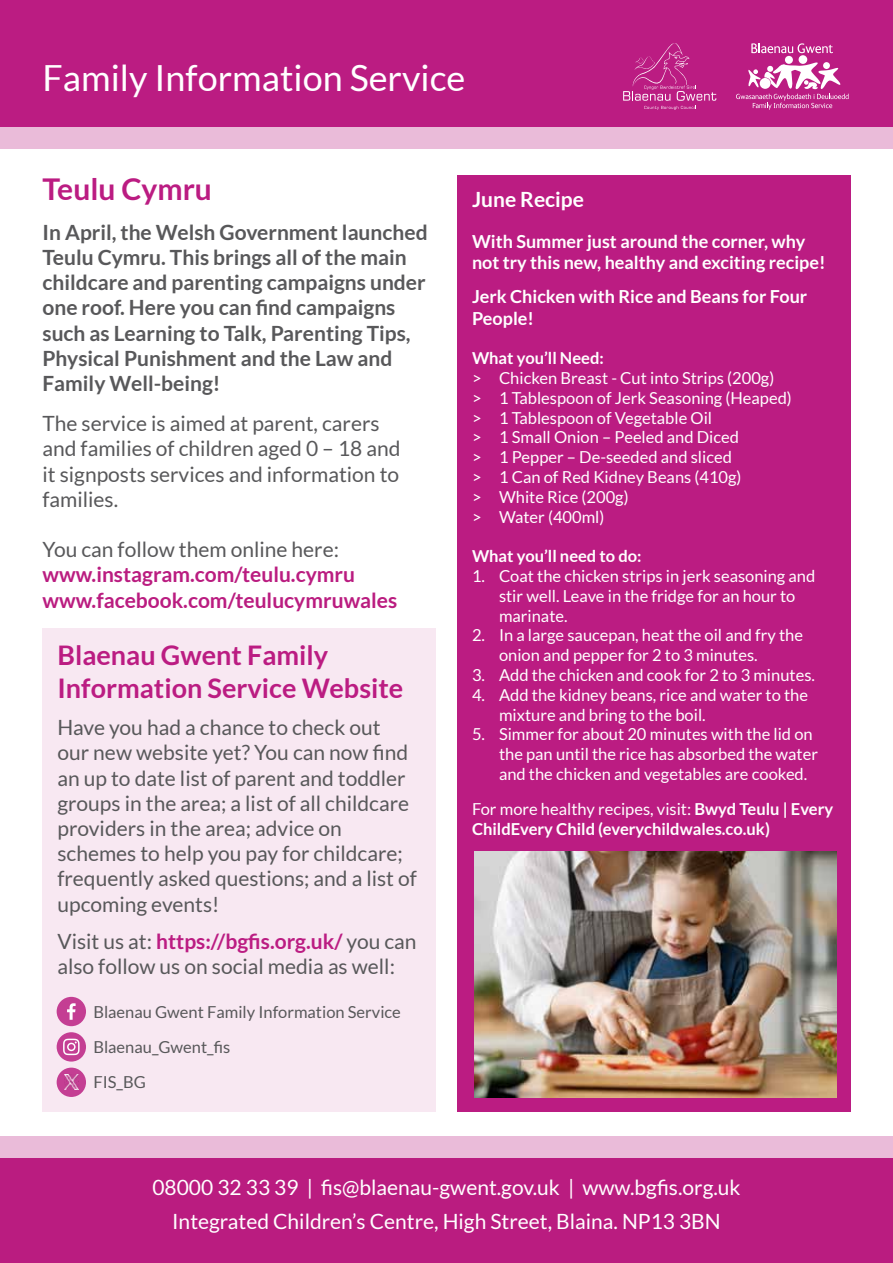
<style>
.page{position:relative;width:893px;height:1263px;background:#fff}
.page>*{position:absolute;margin:0;border:0;box-sizing:border-box;transform-origin:0 0}
.t1{font:36px "Lato";color:#fff}
.t2{font:700 30px "Lato";color:#bb1c82}
.t3{font:700 27px/32.4px "Lato";color:#bb1c82}
.t4{font:21px/25.2px "Lato";color:#58585a}
.t5{font:700 21px/25.2px "Lato";color:#58585a}
.t6{font:21px/33.8px "Lato";color:#fff;text-align:center}
.t7{font:700 21px/25.2px "Lato";color:#ba1c80}
.t8{font:700 21px "Lato";color:#fff}
.t9{font:700 18px/21.6px "Lato";color:#fff}
.t10{font:16.5px/19.8px "Lato";color:#fff}
.t11{font:700 16.5px/19.8px "Lato";color:#fff}
.t12{font:16.5px/35.4px "Lato";color:#58585a}
.s1{font-weight:700;color:#bb1c82}
.s2{font-weight:400}
</style>
<div class="page">
<div style="left:0;top:0;width:893px;height:128px;background:#bb1c82"></div>
<div style="left:43px;top:629px;width:393px;height:483px;background:#f8e8f2"></div>
<div style="left:798px;top:55px;width:9px;height:9px;background:#fff;border-radius:50%"></div>
<div style="left:785px;top:56px;width:8px;height:8px;background:#fff;border-radius:50%"></div>
<svg style="left:736px;top:61px;width:112px;height:49px"></svg>
<svg style="left:751px;top:43px;width:82px;height:10px"></svg>
<div style="left:760px;top:78px;width:11px;height:11px;background:#fff;border-radius:50%"></div>
<svg style="left:623px;top:43px;width:93px;height:67px"></svg>
<div style="left:0;top:128px;width:893px;height:21px;background:#eabbd9"></div>
<div style="left:457px;top:175px;width:393px;height:937px;background:#bb1c82"></div>
<div style="left:0;top:1136px;width:893px;height:127px;background:#ba1c80"></div>
<div style="left:0;top:1136px;width:893px;height:22px;background:#eabbd9"></div>
<div style="left:57px;top:1032px;width:29px;height:29px;background:#c43e93;border-radius:50%"></div>
<svg style="left:63px;top:1039px;width:17px;height:16px"></svg>
<div style="left:57px;top:997px;width:29px;height:29px;background:#c43e93;border-radius:50%"></div>
<svg style="left:67px;top:1003px;width:9px;height:17px"></svg>
<div style="left:57px;top:1067px;width:29px;height:30px;background:#c43e93;border-radius:50%"></div>
<img style="left:64px;top:1075px;width:15px;height:15px">
<img style="left:474px;top:851px;width:362px;height:246px">
<h1 class="t1" style="left:43px;top:58px;width:424px">Family Information Service</h1>
<h2 class="t2" style="left:43px;top:171px;width:171px">Teulu Cymru</h2>
<p class="t5" style="left:43px;top:219px;width:387px">In April, the Welsh Government launched Teulu Cymru. This brings all of the main childcare and parenting campaigns under one roof. Here you can find campaigns such as Learning to Talk, Parenting Tips, Physical Punishment and the Law and Family Well-being!</p>
<p class="t4" style="left:43px;top:411px;width:359px">The service is aimed at parent, carers and families of children aged 0 – 18 and it signposts services and information to families.</p>
<p class="t4" style="left:43px;top:537px;width:298px">You can follow them online here:</p>
<p class="t7" style="left:43px;top:562px;width:356px">www.instagram.com/teulu.cymru www.facebook.com/teulucymruwales</p>
<h3 class="t3" style="left:57px;top:639px;width:347px">Blaenau Gwent Family<br>Information Service Website</h3>
<p class="t4" style="left:57px;top:715px;width:361px">Have you had a chance to check out our new website yet? You can now find an up to date list of parent and toddler groups in the area; a list of all childcare providers in the area; advice on schemes to help you pay for childcare; frequently asked questions; and a list of upcoming events!</p>
<p class="t4" style="left:57px;top:928px;width:361px">Visit us at: <span class="s1">https://bgfis.org.uk/</span> you can also follow us on social media as well:</p>
<p class="t12" style="left:93px;top:994px;width:309px">Blaenau Gwent Family Information Service<br>Blaenau_Gwent_fis<br>FIS_BG</p>
<p class="t8" style="left:472px;top:187px;width:114px">June Recipe</p>
<p class="t9" style="left:472px;top:230px;width:355px">With Summer just around the corner, why not try this new, healthy and exciting recipe!</p>
<p class="t9" style="left:472px;top:285px;width:337px">Jerk Chicken with Rice and Beans for Four<br>People!</p>
<p class="t11" style="left:472px;top:348px;width:133px">What you’ll Need:</p>
<p class="t10" style="left:472px;top:368px;width:321px">&gt; Chicken Breast - Cut into Strips (200g)<br>&gt; 1 Tablespoon of Jerk Seasoning (Heaped) &gt; 1 Tablespoon of Vegetable Oil<br>&gt; 1 Small Onion – Peeled and Diced<br>&gt; 1 Pepper – De-seeded and sliced<br>&gt; 1 Can of Red Kidney Beans (410g)<br>&gt; White Rice (200g)<br>&gt; Water (400ml)</p>
<p class="t11" style="left:472px;top:546px;width:171px">What you’ll need to do:</p>
<p class="t10" style="left:499px;top:566px;width:318px;text-indent:-27px">1. Coat the chicken strips in jerk seasoning and stir well. Leave in the fridge for an hour to marinate.</p>
<p class="t10" style="left:499px;top:625px;width:306px;text-indent:-27px">2. In a large saucepan, heat the oil and fry the onion and pepper for 2 to 3 minutes.</p>
<p class="t10" style="left:472px;top:665px;width:344px">3. Add the chicken and cook for 2 to 3 minutes.</p>
<p class="t10" style="left:499px;top:685px;width:311px;text-indent:-27px">4. Add the kidney beans, rice and water to the mixture and bring to the boil.</p>
<p class="t10" style="left:499px;top:724px;width:321px;text-indent:-27px">5. Simmer for about 20 minutes with the lid on the pan until the rice has absorbed the water and the chicken and vegetables are cooked.</p>
<p class="t11" style="left:472px;top:799px;width:363px"><span class="s2">For more healthy recipes, visit:</span> Bwyd Teulu | Every<br>ChildEvery Child (everychildwales.co.uk)</p>
<p class="t6" style="left:152px;top:1170px;width:590px">08000 32 33 39 | fis@blaenau-gwent.gov.uk | www.bgfis.org.uk<br>Integrated Children’s Centre, High Street, Blaina. NP13 3BN</p>
</div>
